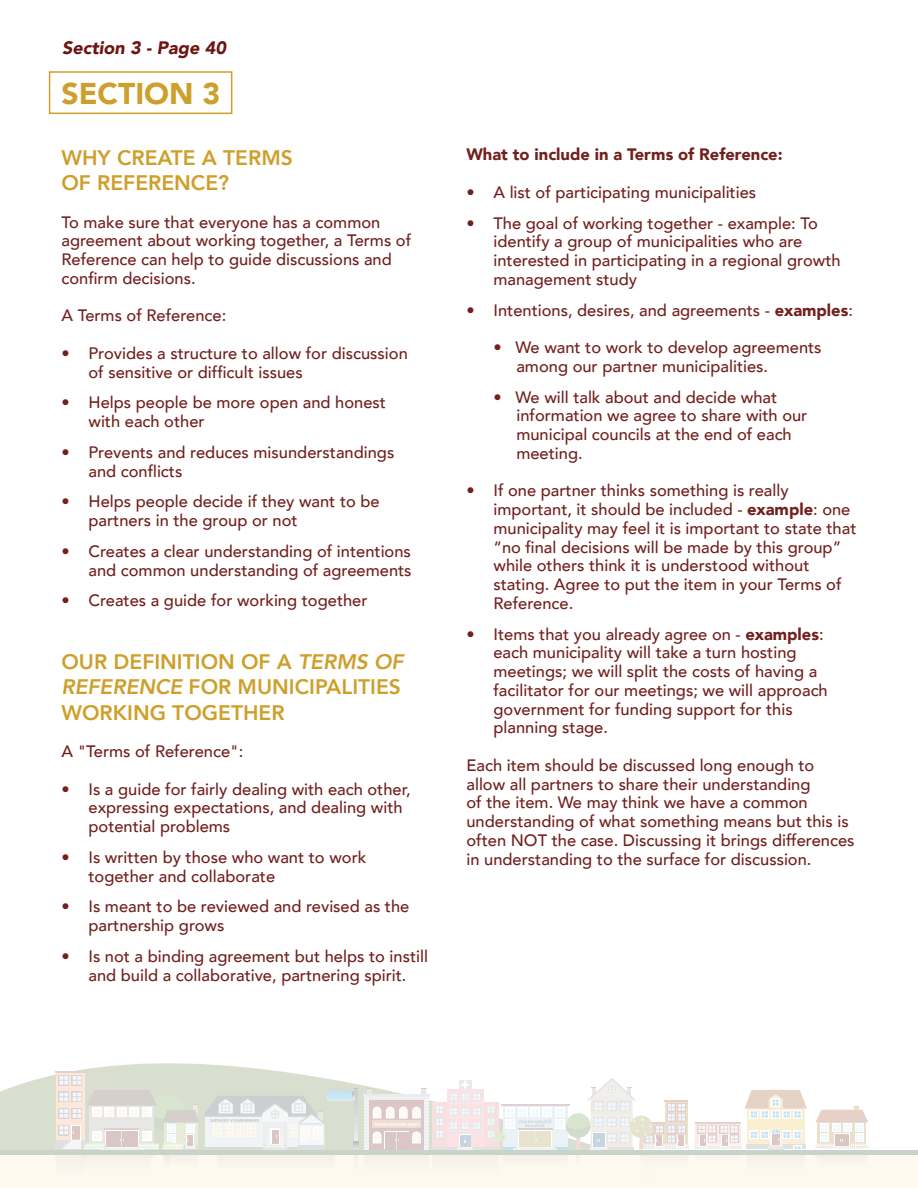
<style>
.page{position:relative;width:918px;height:1188px;background:#fff}
.page>*{position:absolute;margin:0;border:0;box-sizing:border-box;transform-origin:0 0}
.t1{font:900 30px "Avenir";color:#cd9f2c}
.t2{font:800 21px/25.2px "Avenir";color:#ce9f2b}
.t3{font:italic 900 18px "Avenir";color:#6d1510}
.t4{font:500 16.5px/18.8px "Avenir";color:#71201d}
.t5{font:900 16.5px "Avenir";color:#71201d}
.s1{font-style:italic}
.s2{font-weight:900}
</style>
<div class="page">
<svg style="left:0;top:1063px;width:918px;height:88px"></svg>
<div style="left:0;top:1154px;width:918px;height:34px;background:#fdf9ef"></div>
<div style="left:56px;top:1073px;width:29px;height:72px;background:#fce8db"></div>
<hr style="left:55px;top:1071px;width:30px;height:2px;background:#9f4422">
<div style="left:59px;top:1075px;width:10px;height:10px;background:#e1d3d5"></div>
<div style="left:72px;top:1075px;width:10px;height:10px;background:#e1d3d5"></div>
<hr style="left:363px;top:1094px;width:67px;height:2px;background:#aeb6bb">
<svg style="left:814px;top:1106px;width:56px;height:45px"></svg>
<hr style="left:0;top:1151px;width:918px;height:4px;background:#c9d3c9">
<div style="left:49px;top:71px;width:183px;height:43px;border:2px solid #cd9f2c"></div>
<svg style="left:364px;top:1078px;width:443px;height:78px"></svg>
<svg style="left:55px;top:1076px;width:303px;height:84px"></svg>
<p class="t3" style="left:62px;top:32px;width:165px">Section 3 - Page 40</p>
<h1 class="t1" style="left:62px;top:68px;width:160px">SECTION 3</h1>
<p class="t2" style="left:62px;top:145px;width:233px">WHY CREATE A TERMS<br>OF REFERENCE?</p>
<p class="t4" style="left:62px;top:212px;width:351px">To make sure that everyone has a common agreement about working together, a Terms of Reference can help to guide discussions and confirm decisions.</p>
<p class="t4" style="left:62px;top:305px;width:166px">A Terms of Reference:</p>
<p class="t4" style="left:88px;top:343px;width:321px;text-indent:-27px">• Provides a structure to allow for discussion of sensitive or difficult issues</p>
<p class="t4" style="left:88px;top:392px;width:299px;text-indent:-27px">• Helps people be more open and honest with each other</p>
<p class="t4" style="left:88px;top:442px;width:307px;text-indent:-27px">• Prevents and reduces misunderstandings and conflicts</p>
<p class="t4" style="left:88px;top:491px;width:293px;text-indent:-27px">• Helps people decide if they want to be partners in the group or not</p>
<p class="t4" style="left:62px;top:541px;width:352px;text-align:right">• Creates a clear understanding of intentions and common understanding of agreements</p>
<p class="t4" style="left:62px;top:590px;width:308px">• Creates a guide for working together</p>
<p class="t2" style="left:62px;top:649px;width:344px">OUR DEFINITION OF A <span class="s1">TERMS OF<br>REFERENCE</span> FOR MUNICIPALITIES<br>WORKING TOGETHER</p>
<p class="t4" style="left:62px;top:741px;width:183px">A "Terms of Reference":</p>
<p class="t4" style="left:88px;top:779px;width:324px;text-indent:-27px">• Is a guide for fairly dealing with each other, expressing expectations, and dealing with potential problems</p>
<p class="t4" style="left:88px;top:847px;width:279px;text-indent:-27px">• Is written by those who want to work together and collaborate</p>
<p class="t4" style="left:88px;top:896px;width:322px;text-indent:-27px">• Is meant to be reviewed and revised as the partnership grows</p>
<p class="t4" style="left:62px;top:946px;width:368px;text-align:center">• Is not a binding agreement but helps to instill and build a collaborative, partnering spirit.</p>
<p class="t5" style="left:466px;top:141px;width:318px">What to include in a Terms of Reference:</p>
<p class="t4" style="left:466px;top:182px;width:291px">• A list of participating municipalities</p>
<p class="t4" style="left:493px;top:213px;width:349px;text-indent:-27px">• The goal of working together - example: To identify a group of municipalities who are interested in participating in a regional growth management study</p>
<p class="t4" style="left:466px;top:300px;width:388px">• Intentions, desires, and agreements - <span class="s2">examples</span>:</p>
<p class="t4" style="left:516px;top:337px;width:307px;text-indent:-23px">• We want to work to develop agreements among our partner municipalities.</p>
<p class="t4" style="left:516px;top:387px;width:293px;text-indent:-23px">• We will talk about and decide what information we agree to share with our municipal councils at the end of each meeting.</p>
<p class="t4" style="left:493px;top:480px;width:365px;text-indent:-27px">• If one partner thinks something is really important, it should be included - <span class="s2">example</span>: one municipality may feel it is important to state that “no final decisions will be made by this group” while others think it is understood without stating. Agree to put the item in your Terms of Reference.</p>
<p class="t4" style="left:493px;top:624px;width:336px;text-indent:-27px">• Items that you already agree on - <span class="s2">examples</span>: each municipality will take a turn hosting meetings; we will split the costs of having a facilitator for our meetings; we will approach government for funding support for this planning stage.</p>
<p class="t4" style="left:466px;top:755px;width:390px">Each item should be discussed long enough to allow all partners to share their understanding<br>of the item. We may think we have a common understanding of what something means but this is often NOT the case. Discussing it brings differences in understanding to the surface for discussion.</p>
</div>
